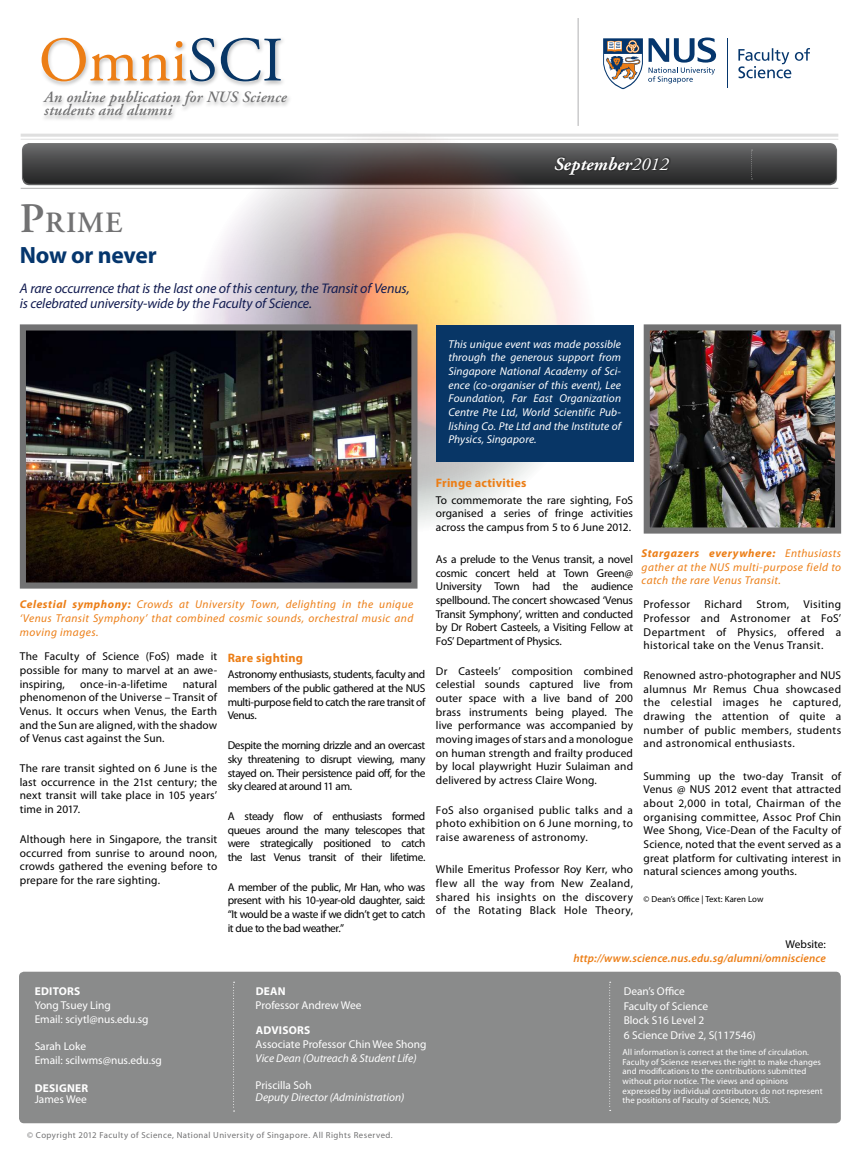
<style>
.page{position:relative;width:861px;height:1155px;background:#fff}
.page>*{position:absolute;margin:0;border:0;box-sizing:border-box;transform-origin:0 0}
.t1{font:63px "Adobe Garamond Pro";color:#ec7e16}
.t2{font:600 29.4px "Adobe Garamond";color:#727273}
.t3{font:700 23.62px "Myriad Pro";letter-spacing:-.01em;color:#05366d}
.t4{font:italic 700 18.38px "Adobe Garamond Pro";color:#fff}
.t5{font:italic 600 15.75px/13.1px "Adobe Garamond";letter-spacing:.01em;color:#727273}
.t6{font:italic 14px/14.9px "Myriad Pro";letter-spacing:-.015em;color:#121c51}
.t7{font:700 12.25px "Myriad Pro";letter-spacing:.015em;color:#ec7e16}
.t8{font:11.38px/13.7px "Myriad Pro";letter-spacing:.01em;color:#000;text-align:justify}
.t9{font:italic 11.38px/13.7px "Myriad Pro";color:#fff;text-align:justify}
.t10{font:italic 11.38px/13.7px "Myriad Pro";letter-spacing:.04em;color:#ec7e16;text-align:justify}
.t11{font:11.38px/14.7px "Myriad Pro";color:#fff}
.t12{font:italic 600 11.38px "Myriad Pro";letter-spacing:.015em;color:#ec7e16}
.t13{font:700 11.38px "Myriad Pro";letter-spacing:.02em;color:#fff}
.t14{font:8.75px/9.6px "Myriad Pro";letter-spacing:.01em;color:#fff}
.t15{font:8.75px "Myriad Pro";letter-spacing:.05em;color:#727273}
.t16{font:8.75px "Myriad Pro";letter-spacing:.01em;color:#000}
.s1{color:#083666}
.s2{font-size:42px}
.s3{font-weight:400}
.s4{font-weight:700}
</style>
<div class="page">
<svg style="left:22px;top:143px;width:815px;height:42px"></svg>
<div style="left:23px;top:144px;width:813px;height:40px;background:linear-gradient(to bottom,#69696b,#232424);border-radius:7px"></div>
<div style="left:553px;top:155px;width:118px;height:22px;background:#000;opacity:.75"></div>
<hr style="left:578px;top:18px;width:1px;height:108px;background:#b1b1b2">
<hr style="left:21px;top:139px;width:817px;height:1px;background:#dfdfdf">
<hr style="left:21px;top:134px;width:817px;height:3px;background:#dfdfdf">
<hr style="left:21px;top:188px;width:817px;height:1px;background:#b1b1b2">
<div style="left:39px;top:35px;width:254px;height:87px;background:#000;opacity:.24"></div>
<svg style="left:751px;top:150px;width:2px;height:29px"></svg>
<hr style="left:727px;top:38px;width:1px;height:50px;background:#05366d">
<svg style="left:738px;top:48px;width:72px;height:30px"></svg>
<svg style="left:603px;top:37px;width:114px;height:52px"></svg>
<img style="left:183px;top:117px;width:421px;height:407px">
<img style="left:27px;top:331px;width:384px;height:250px">
<div style="left:20px;top:324px;width:398px;height:264px;border:6px solid #727273"></div>
<img style="left:651px;top:331px;width:183px;height:195px">
<div style="left:644px;top:324px;width:197px;height:209px;border:6px solid #727273"></div>
<div style="left:436px;top:326px;width:198px;height:136px;background:#083666"></div>
<div style="left:19px;top:971px;width:822px;height:152px;background:#8a8b8b;border-radius:5px"></div>
<svg style="left:233px;top:982px;width:2px;height:129px"></svg>
<svg style="left:609px;top:982px;width:2px;height:129px"></svg>
<h1 class="t1" style="left:39px;top:23px;width:246px">Omni<span class="s1">SCI</span></h1>
<h3 class="t5" style="left:44px;top:91px;width:244px">An online publication for NUS Science students and alumni</h3>
<h2 class="t2" style="left:20px;top:206px;width:104px"><span class="s2">P</span>RIME</h2>
<h3 class="t3" style="left:20px;top:240px;width:138px">Now or never</h3>
<p class="t6" style="left:20px;top:281px;width:391px">A rare occurrence that is the last one of this century, the Transit of Venus, is celebrated university-wide by the Faculty of Science.</p>
<h3 class="t4" style="left:554px;top:153px;width:116px">September<span class="s3">2012</span></h3>
<p class="t9" style="left:449px;top:337px;width:174px">This unique event was made possible through the generous support from Singapore National Academy of Sci&shy;ence (co-organiser of this event), Lee Foundation, Far East Organization Centre Pte Ltd, World Scientific Pub&shy;lishing Co. Pte Ltd and the Institute of Physics, Singapore.</p>
<p class="t10" style="left:20px;top:597px;width:395px"><span class="s4">Celestial symphony:</span> Crowds at University Town, delighting in the unique ‘Venus Transit Symphony’ that combined cosmic sounds, orchestral music and moving images.</p>
<p class="t8" style="left:20px;top:650px;width:199px">The Faculty of Science (FoS) made it possible for many to marvel at an awe&shy;inspiring,</p>
<p class="t8" style="left:80px;top:677px;width:89px">once-in-a-lifetime</p>
<p class="t8" style="left:20px;top:677px;width:199px;text-indent:163px">natural phenomenon of the Universe – Transit of Venus. It occurs when Venus, the Earth and the Sun are aligned, with the shadow of Venus cast against the Sun.</p>
<p class="t8" style="left:20px;top:762px;width:199px">The rare transit sighted on 6 June is the last occurrence in the 21st century; the next transit will take place in 105 years’ time in 2017.</p>
<p class="t8" style="left:20px;top:832px;width:199px">Although here in Singapore, the transit occurred from sunrise to around noon, crowds gathered the evening before to prepare for the rare sighting.</p>
<p class="t7" style="left:228px;top:650px;width:77px">Rare sighting</p>
<p class="t8" style="left:228px;top:668px;width:199px">Astronomy enthusiasts, students, faculty and members of the public gathered at the NUS multi-purpose field to catch the rare transit of Venus.</p>
<p class="t8" style="left:228px;top:739px;width:199px">Despite the morning drizzle and an overcast sky threatening to disrupt viewing, many stayed on. Their persistence paid off, for the sky cleared at around 11 am.</p>
<p class="t8" style="left:228px;top:809px;width:199px">A steady flow of enthusiasts formed queues around the many telescopes that were strategically positioned to catch the last Venus transit of their lifetime.</p>
<p class="t8" style="left:228px;top:880px;width:199px">A member of the public, Mr Han, who was present with his 10-year-old daughter, said: “It would be a waste if we didn’t get to catch it due to the bad weather.”</p>
<p class="t13" style="left:35px;top:983px;width:46px">EditorS</p>
<p class="t11" style="left:35px;top:998px;width:115px;line-height:13.8px">Yong Tsuey Ling<br>Email: sciytl@nus.edu.sg</p>
<p class="t11" style="left:35px;top:1040px;width:129px;line-height:13.8px">Sarah Loke<br>Email: scilwms@nus.edu.sg</p>
<p class="t13" style="left:35px;top:1080px;width:55px">Designer</p>
<p class="t11" style="left:35px;top:1092px;width:54px">James Wee</p>
<p class="t13" style="left:256px;top:983px;width:30px">Dean</p>
<p class="t11" style="left:256px;top:998px;width:107px">Professor Andrew Wee</p>
<p class="t13" style="left:256px;top:1023px;width:56px">Advisors</p>
<p class="t11" style="left:256px;top:1037px;width:172px">Associate Professor Chin Wee Shong</p>
<p class="t9" style="left:256px;top:1051px;width:162px">Vice Dean (Outreach &amp; Student Life)</p>
<p class="t11" style="left:256px;top:1078px;width:58px">Priscilla Soh</p>
<p class="t9" style="left:256px;top:1090px;width:150px">Deputy Director (Administration)</p>
<p class="t7" style="left:436px;top:475px;width:92px">Fringe activities</p>
<p class="t8" style="left:436px;top:493px;width:199px">To commemorate the rare sighting, FoS organised a series of fringe activities across the campus from 5 to 6 June 2012.</p>
<p class="t8" style="left:436px;top:553px;width:199px">As a prelude to the Venus transit, a novel cosmic concert held at Town Green@ University Town had the audience spellbound. The concert showcased ‘Venus Transit Symphony’, written and conducted by Dr Robert Casteels, a Visiting Fellow at FoS’ Department of Physics.</p>
<p class="t8" style="left:436px;top:664px;width:199px">Dr Casteels’ composition combined celestial sounds captured live from outer space with a live band of 200 brass instruments being played. The live performance was accompanied by moving images of stars and a monologue on human strength and frailty produced by local playwright Huzir Sulaiman and delivered by actress Claire Wong.</p>
<p class="t8" style="left:436px;top:803px;width:199px">FoS also organised public talks and a photo exhibition on 6 June morning, to raise awareness of astronomy.</p>
<p class="t8" style="left:436px;top:863px;width:199px">While Emeritus Professor Roy Kerr, who flew all the way from New Zealand, shared his insights on the discovery of the Rotating Black Hole Theory,</p>
<p class="t10" style="left:642px;top:546px;width:201px"><span class="s4">Stargazers everywhere:</span> Enthusiasts gather at the NUS multi-purpose field to catch the rare Venus Transit.</p>
<p class="t8" style="left:644px;top:598px;width:199px">Professor Richard Strom, Visiting Professor and Astronomer at FoS’ Department of Physics, offered a historical take on the Venus Transit.</p>
<p class="t8" style="left:644px;top:668px;width:199px">Renowned astro-photographer and NUS alumnus Mr Remus Chua showcased the celestial images he captured, drawing the attention of quite a number of public members, students and astronomical enthusiasts.</p>
<p class="t8" style="left:644px;top:769px;width:199px">Summing up the two-day Transit of Venus @ NUS 2012 event that attracted about 2,000 in total, Chairman of the organising committee, Assoc Prof Chin Wee Shong, Vice-Dean of the Faculty of Science, noted that the event served as a great platform for cultivating interest in natural sciences among youths.</p>
<p class="t16" style="left:644px;top:894px;width:121px">© Dean’s Office | Text: Karen Low</p>
<p class="t8" style="left:786px;top:938px;width:42px">Website:</p>
<p class="t12" style="left:573px;top:951px;width:254px">http://www.science.nus.edu.sg/alumni/omniscience</p>
<p class="t11" style="left:624px;top:984px;width:133px">Dean’s Office<br>Faculty of Science<br>Block S16 Level 2<br>6 Science Drive 2, S(117546)</p>
<p class="t14" style="left:623px;top:1047px;width:202px">All information is correct at the time of circulation.<br>Faculty of Science reserves the right to make changes and modifications to the contributions submitted without prior notice. The views and opinions expressed by individual contributors do not represent the positions of Faculty of Science, NUS.</p>
<p class="t15" style="left:27px;top:1130px;width:367px">© Copyright 2012 Faculty of Science, National University of Singapore. All Rights Reserved.</p>
</div>
